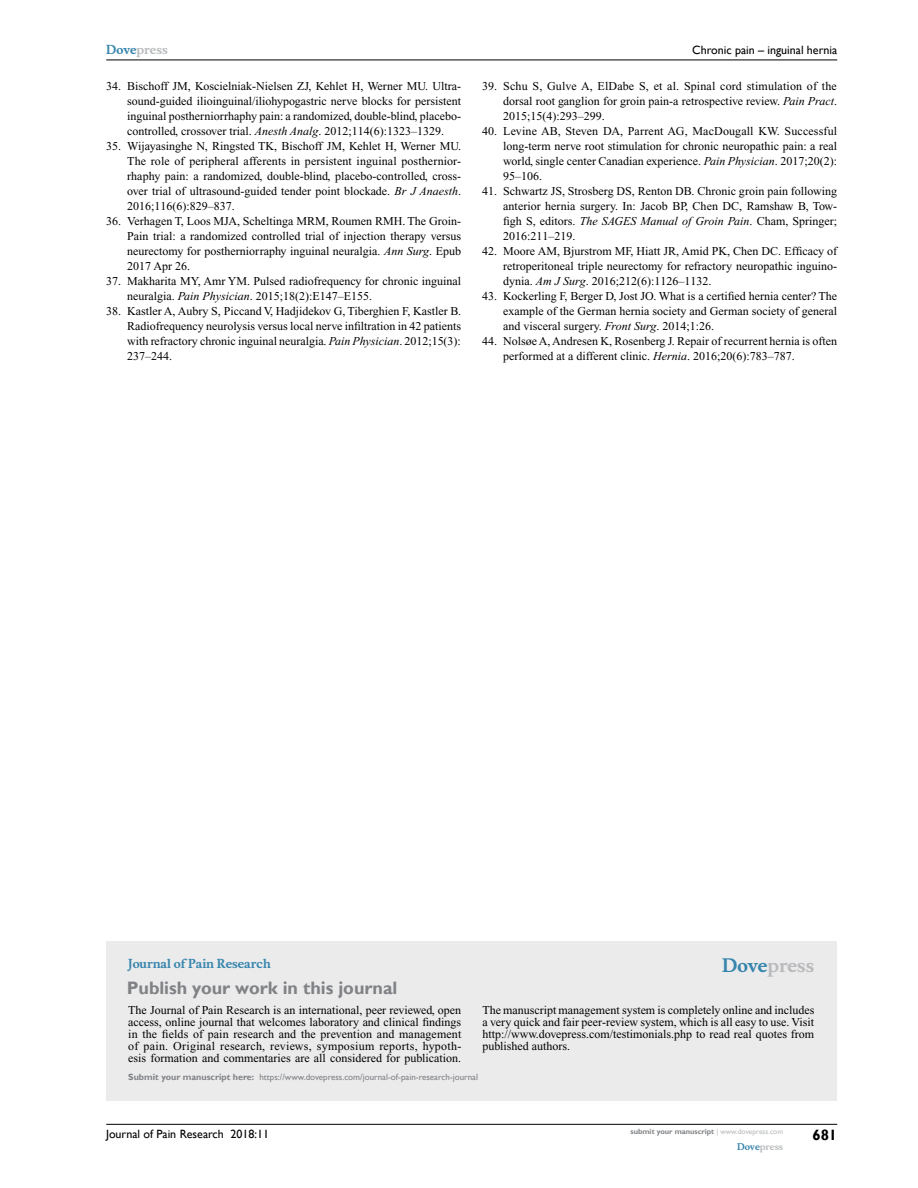
<style>
.page{position:relative;width:918px;height:1188px;background:#fff}
.page>*{position:absolute;margin:0;border:0;box-sizing:border-box;transform-origin:0 0}
.t1{font:700 18px "Gill Sans";color:#808285}
.t2{font:700 18px "Musee";color:#b8babc}
.t3{font:700 15px "Gill Sans";color:#000}
.t4{font:12px/15px "Times New Roman";color:#000;text-align:justify}
.t5{font:12px "Gill Sans";color:#000}
.t6{font:700 12px "Musee";color:#3785ad}
.t7{font:700 12px "Musee";color:#b8babc}
.t8{font:9px "Gill Sans";color:#808285}
.t9{font:700 9px "Musee";color:#b8babc}
.t10{font:700 7.5px "Gill Sans";color:#808285}
.s1{color:#3785ad}
.s2{font-style:italic}
.s3{font-weight:700}
.s4{font-weight:400;color:#b8babc}
</style>
<div class="page">
<div style="left:106px;top:941px;width:731px;height:159px;background:#ebebec"></div>
<hr style="left:106px;top:1124px;width:731px;height:1px;background:#000">
<hr style="left:106px;top:60px;width:731px;height:1px;background:#000">
<p class="t7" style="left:106px;top:43px;width:63px"><span class="s1">Dove</span>press</p>
<p class="t4" style="left:127px;top:79px;width:335px;text-indent:-21px">34. Bischoff JM, Koscielniak-Nielsen ZJ, Kehlet H, Werner MU. Ultra&shy;sound-guided ilioinguinal/iliohypogastric nerve blocks for persistent inguinal postherniorrhaphy pain: a randomized, double-blind, placebo&shy;controlled, crossover trial. <span class="s2">Anesth Analg</span>. 2012;114(6):1323–1329.</p>
<p class="t4" style="left:127px;top:139px;width:335px;text-indent:-21px">35. Wijayasinghe N, Ringsted TK, Bischoff JM, Kehlet H, Werner MU.<br>The role of peripheral afferents in persistent inguinal posthernior&shy;rhaphy pain: a randomized, double-blind, placebo-controlled, cross&shy;over trial of ultrasound-guided tender point blockade. <span class="s2">Br J Anaesth</span>.<br>2016;116(6):829–837.</p>
<p class="t4" style="left:127px;top:214px;width:336px;text-indent:-21px">36. Verhagen T, Loos MJA, Scheltinga MRM, Roumen RMH. The Groin-Pain trial: a randomized controlled trial of injection therapy versus neurectomy for postherniorraphy inguinal neuralgia. <span class="s2">Ann Surg</span>. Epub 2017 Apr 26.</p>
<p class="t4" style="left:127px;top:274px;width:335px;text-indent:-21px">37. Makharita MY, Amr YM. Pulsed radiofrequency for chronic inguinal neuralgia. <span class="s2">Pain Physician</span>. 2015;18(2):E147–E155.</p>
<p class="t4" style="left:127px;top:304px;width:335px;text-indent:-21px">38. Kastler A, Aubry S, Piccand V, Hadjidekov G, Tiberghien F, Kastler B.<br>Radiofrequency neurolysis versus local nerve infiltration in 42 patients with refractory chronic inguinal neuralgia. <span class="s2">Pain Physician</span>. 2012;15(3):<br>237–244.</p>
<p class="t5" style="left:692px;top:43px;width:146px">Chronic pain – inguinal hernia</p>
<p class="t4" style="left:503px;top:79px;width:335px;text-indent:-21px">39. Schu S, Gulve A, ElDabe S, et al. Spinal cord stimulation of the dorsal root ganglion for groin pain-a retrospective review. <span class="s2">Pain Pract</span>.<br>2015;15(4):293–299.</p>
<p class="t4" style="left:503px;top:124px;width:335px;text-indent:-21px">40. Levine AB, Steven DA, Parrent AG, MacDougall KW. Successful long-term nerve root stimulation for chronic neuropathic pain: a real world, single center Canadian experience. <span class="s2">Pain Physician</span>. 2017;20(2):<br>95–106.</p>
<p class="t4" style="left:503px;top:184px;width:335px;text-indent:-21px">41. Schwartz JS, Strosberg DS, Renton DB. Chronic groin pain following anterior hernia surgery. In: Jacob BP, Chen DC, Ramshaw B, Tow&shy;figh S, editors. <span class="s2">The SAGES Manual of Groin Pain</span>. Cham, Springer; 2016:211–219.</p>
<p class="t4" style="left:503px;top:244px;width:335px;text-indent:-21px">42. Moore AM, Bjurstrom MF, Hiatt JR, Amid PK, Chen DC. Efficacy of retroperitoneal triple neurectomy for refractory neuropathic inguino&shy;dynia. <span class="s2">Am J Surg</span>. 2016;212(6):1126–1132.</p>
<p class="t4" style="left:503px;top:289px;width:335px;text-indent:-21px">43. Kockerling F, Berger D, Jost JO. What is a certified hernia center? The example of the German hernia society and German society of general and visceral surgery. <span class="s2">Front Surg</span>. 2014;1:26.</p>
<p class="t4" style="left:503px;top:334px;width:335px;text-indent:-21px">44. Nolsøe A, Andresen K, Rosenberg J. Repair of recurrent hernia is often performed at a different clinic. <span class="s2">Hernia</span>. 2016;20(6):783–787.</p>
<p class="t6" style="left:128px;top:956px;width:144px">Journal of Pain Research</p>
<h1 class="t1" style="left:127px;top:977px;width:272px">Publish your work in this journal</h1>
<h1 class="t2" style="left:722px;top:955px;width:94px"><span class="s1">Dove</span>press</h1>
<p class="t4" style="left:128px;top:1004px;width:335px;line-height:12px">The Journal of Pain Research is an international, peer reviewed, open access, online journal that welcomes laboratory and clinical findings in the fields of pain research and the prevention and management of pain. Original research, reviews, symposium reports, hypoth&shy;esis formation and commentaries are all considered for publication.</p>
<p class="t4" style="left:482px;top:1004px;width:334px;line-height:12px">The manuscript management system is completely online and includes a very quick and fair peer-review system, which is all easy to use. Visit http://www.dovepress.com/testimonials.php to read real quotes from published authors.</p>
<p class="t8" style="left:128px;top:1072px;width:351px"><span class="s3">Submit your manuscript here:</span> https://www.dovepress.com/journal-of-pain-research-journal</p>
<p class="t5" style="left:106px;top:1127px;width:164px">Journal of Pain Research 2018:11</p>
<p class="t10" style="left:631px;top:1127px;width:154px">submit your manuscript <span class="s4">| www.dovepress.com</span></p>
<p class="t9" style="left:737px;top:1141px;width:48px"><span class="s1">Dove</span>press</p>
<p class="t3" style="left:812px;top:1126px;width:26px">681</p>
</div>
